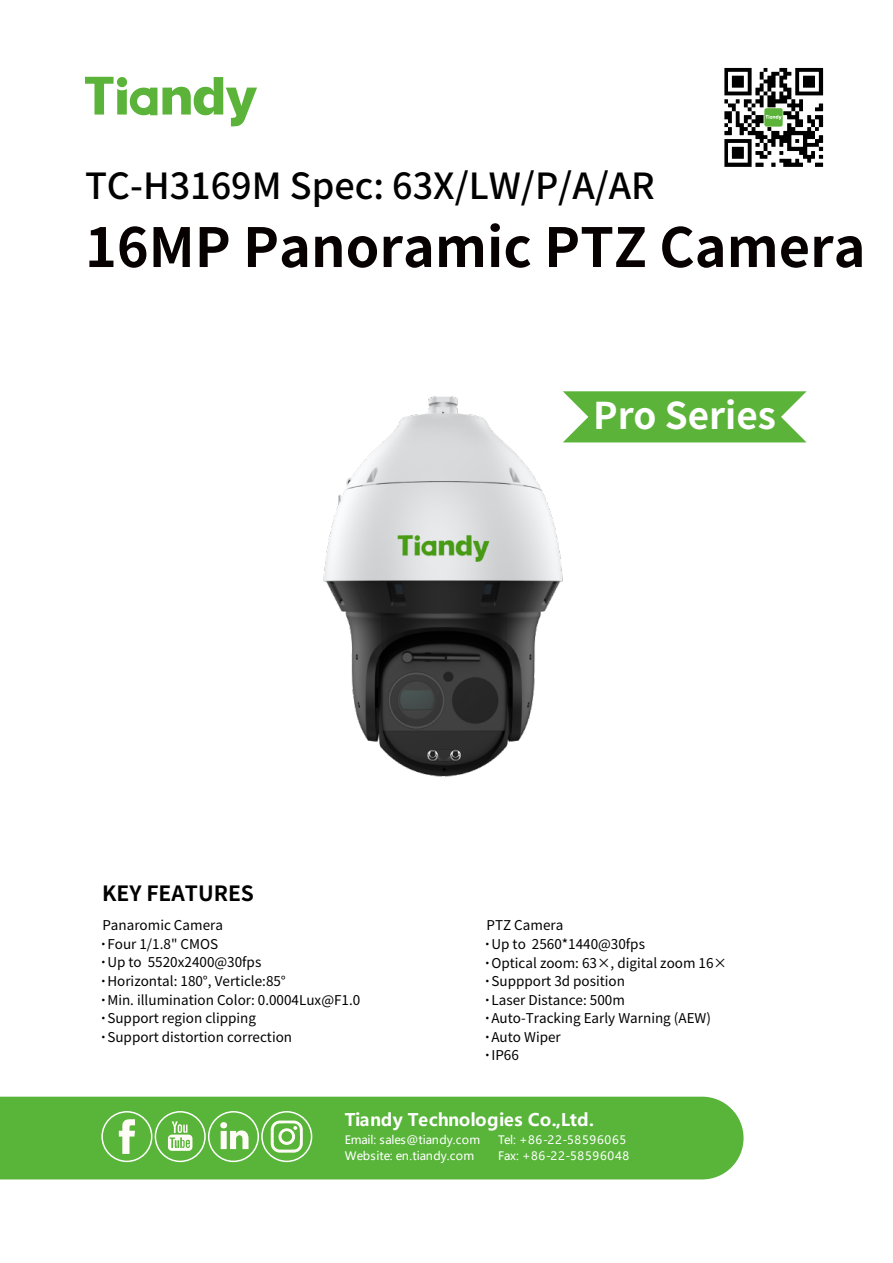
<style>
.page{position:relative;width:893px;height:1263px;background:#fff}
.page>*{position:absolute;margin:0;border:0;box-sizing:border-box;transform-origin:0 0}
.t1{font:700 54px "Source Han Sans CN";color:#070102}
.t2{font:700 36.9px "Source Han Sans CN";color:#fff}
.t3{font:500 36px "Source Han Sans CN";color:#010101}
.t4{font:700 21px "Source Han Sans CN";color:#000}
.t5{font:700 17.25px "Microsoft Ya Hei";letter-spacing:.005em;color:#fff}
.t6{font:13.5px/18.6px "Source Han Sans CN";color:#000}
.t7{font:11.55px/15.8px "Microsoft Ya Hei";letter-spacing:.015em;color:#fff}
.t8{font:11.55px/16px "Microsoft Ya Hei";letter-spacing:.065em;color:#fff}
.s1{font-weight:700}
</style>
<div class="page">
<div style="left:0;top:1097px;width:743px;height:82px;background:#58b539"></div>
<div style="left:101px;top:1111px;width:51px;height:51px;border:2px solid #fff;border-radius:50%"></div>
<svg style="left:119px;top:1119px;width:16px;height:35px"></svg>
<div style="left:155px;top:1111px;width:51px;height:51px;border:2px solid #fff;border-radius:50%"></div>
<svg style="left:168px;top:1121px;width:24px;height:30px"></svg>
<div style="left:208px;top:1111px;width:51px;height:51px;border:2px solid #fff;border-radius:50%"></div>
<svg style="left:220px;top:1122px;width:28px;height:27px"></svg>
<div style="left:261px;top:1111px;width:51px;height:51px;border:2px solid #fff;border-radius:50%"></div>
<svg style="left:271px;top:1120px;width:32px;height:33px"></svg>
<img style="left:323px;top:396px;width:431px;height:381px">
<svg style="left:85px;top:77px;width:172px;height:49px"></svg>
<svg style="left:563px;top:391px;width:243px;height:51px;background:#6cbc4e"></svg>
<svg style="left:724px;top:68px;width:99px;height:99px"></svg>
<h3 class="t3" style="left:85px;top:166px;width:571px">TC-H3169M Spec: 63X/LW/P/A/AR</h3>
<h1 class="t1" style="left:85px;top:217px;width:782px">16MP Panoramic PTZ Camera</h1>
<h2 class="t2" style="left:593px;top:395px;width:184px">Pro Series</h2>
<h3 class="t4" style="left:102px;top:882px;width:153px">KEY FEATURES</h3>
<p class="t6" style="left:99px;top:916px;width:262px">Panaromic Camera<br><span class="s1">·</span>Four 1/1.8" CMOS<br><span class="s1">·</span>Up to 5520x2400@30fps<br><span class="s1">·</span>Horizontal: 180°, Verticle:85°<br><span class="s1">·</span>Min. illumination Color: 0.0004Lux@F1.0 <span class="s1">·</span>Support region clipping<br><span class="s1">·</span>Support distortion correction</p>
<p class="t6" style="left:483px;top:916px;width:245px">PTZ Camera<br><span class="s1">·</span>Up to 2560*1440@30fps<br><span class="s1">·</span>Optical zoom: 63×, digital zoom 16× <span class="s1">·</span>Suppport 3d position<br><span class="s1">·</span>Laser Distance: 500m<br><span class="s1">·</span>Auto-Tracking Early Warning (AEW) <span class="s1">·</span>Auto Wiper<br><span class="s1">·</span>IP66</p>
<p class="t5" style="left:345px;top:1108px;width:251px">Tiandy Technologies Co.,Ltd.</p>
<p class="t7" style="left:345px;top:1131px;width:137px">Email: sales@tiandy.com<br>Website: en.tiandy.com</p>
<p class="t8" style="left:498px;top:1131px;width:133px">Tel: +86-22-58596065<br>Fax: +86-22-58596048</p>
</div>
